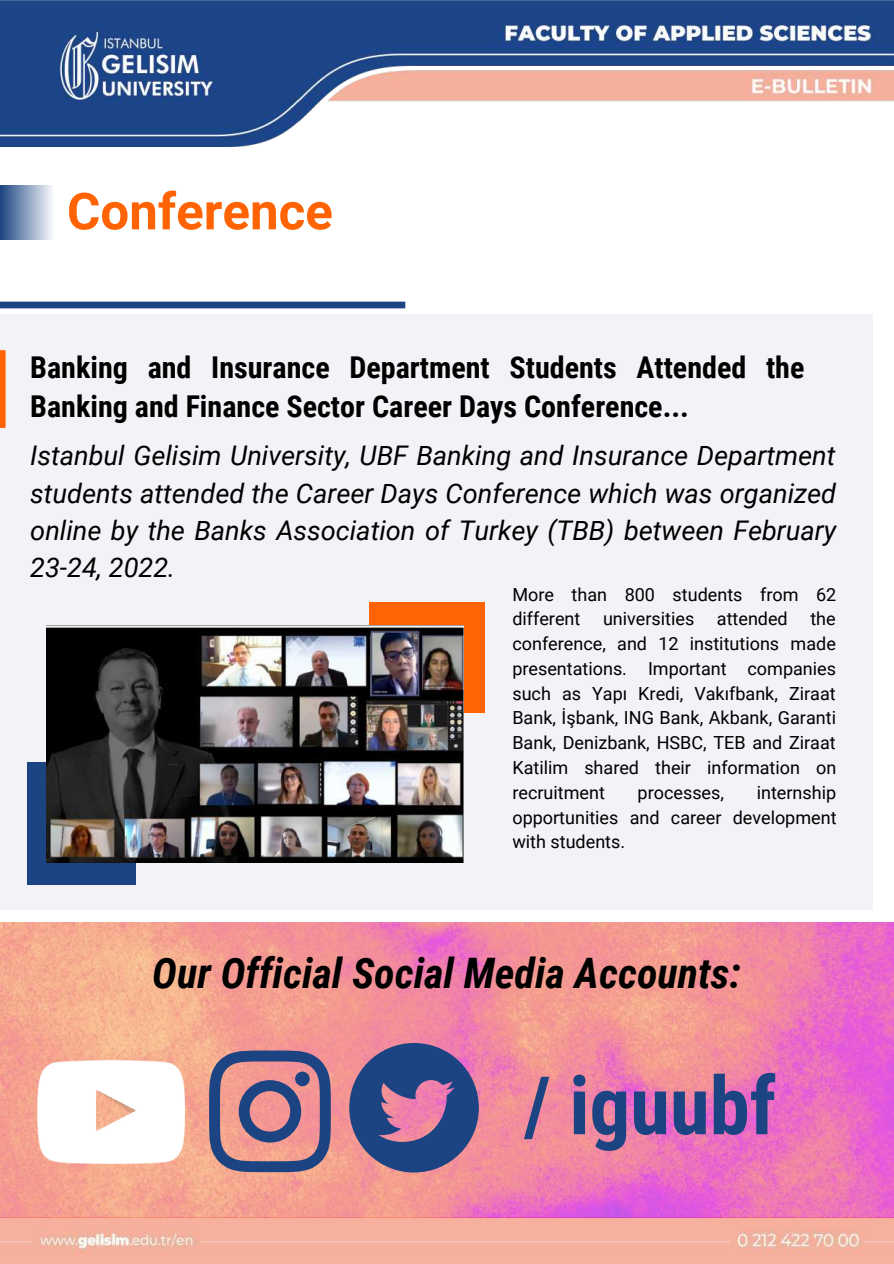
<style>
.page{position:relative;width:894px;height:1264px;background:#fff}
.page>*{position:absolute;margin:0;border:0;box-sizing:border-box;transform-origin:0 0}
.t1{font:700 80.7px "Roboto Condensed";color:#1c4482}
.t2{font:700 51px "Roboto";color:#ff6303}
.t3{font:italic 700 42px "Roboto Condensed";color:#000}
.t4{font:700 30px/38.2px "Roboto Condensed";color:#000}
.t5{font:italic 27px/37.2px "Roboto";color:#000;text-align:justify}
.t6{font:18px/24.8px "Roboto";color:#000;text-align:justify}
</style>
<div class="page">
<div style="left:0;top:314px;width:871px;height:596px;background:#f2f2f7"></div>
<svg style="left:0;top:301px;width:405px;height:7px;background:#30548d"></svg>
<svg style="left:0;top:350px;width:6px;height:78px"></svg>
<div style="left:0;top:185px;width:54px;height:55px;background:linear-gradient(to right,#1d4583,#f7f8fb)"></div>
<img style="left:0;top:0;width:893px;height:146px">
<img style="left:0;top:922px;width:893px;height:341px">
<div style="left:369px;top:602px;width:115px;height:110px;background:#ff6303"></div>
<div style="left:27px;top:762px;width:108px;height:123px;background:#1c4482"></div>
<img style="left:47px;top:625px;width:416px;height:237px">
<svg style="left:349px;top:1042px;width:129px;height:130px;background:#6d5d8e"></svg>
<svg style="left:209px;top:1050px;width:122px;height:122px;background:#9a778b"></svg>
<div style="left:295px;top:1071px;width:14px;height:15px;background:#1c4482;border-radius:50%"></div>
<img style="left:38px;top:1059px;width:146px;height:104px">
<h2 class="t2" style="left:67px;top:182px;width:267px">Conference</h2>
<h3 class="t4" style="left:30px;top:349px;width:775px">Banking and Insurance Department Students Attended the<br>Banking and Finance Sector Career Days Conference...</h3>
<h3 class="t5" style="left:30px;top:437px;width:807px">Istanbul Gelisim University, UBF Banking and Insurance Department students attended the Career Days Conference which was organized online by the Banks Association of Turkey (TBB) between February 23-24, 2022.</h3>
<p class="t6" style="left:512px;top:582px;width:325px">More than 800 students from 62 different</p>
<p class="t6" style="left:512px;top:607px;width:325px;text-indent:298px">the conference, and 12 institutions made presentations. Important companies such as Yapı Kredi, Vakıfbank, Ziraat Bank, İşbank, ING Bank, Akbank, Garanti Bank, Denizbank, HSBC, TEB and Ziraat Katilim shared their information on recruitment</p>
<p class="t6" style="left:603px;top:607px;width:93px">universities</p>
<p class="t6" style="left:716px;top:607px;width:72px">attended</p>
<p class="t6" style="left:512px;top:780px;width:325px;text-indent:244px">internship opportunities and career development with students.</p>
<p class="t6" style="left:637px;top:780px;width:88px">processes,</p>
<h3 class="t3" style="left:152px;top:948px;width:590px">Our Official Social Media Accounts:</h3>
<h1 class="t1" style="left:524px;top:1059px;width:253px">/ iguubf</h1>
</div>
